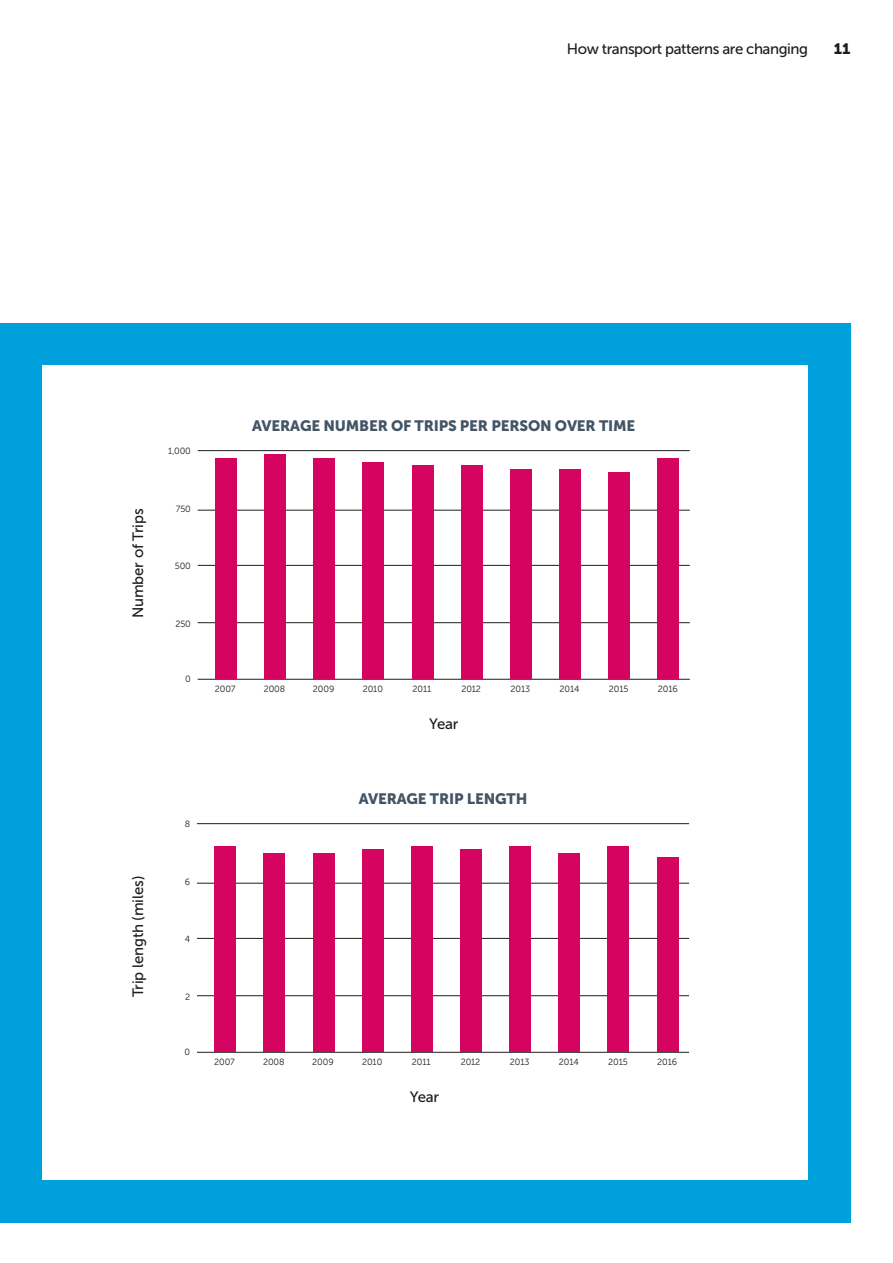
<style>
.page{position:relative;width:893px;height:1263px;background:#fff}
.page>*{position:absolute;margin:0;border:0;box-sizing:border-box;transform-origin:0 0}
.t1{font:15px "Museo Sans 900";letter-spacing:-.01em;color:#435465}
.t2{font:15px "Museo Sans 500";letter-spacing:-.03em;color:#1d1d1b}
.t3{font:15px "Museo Sans 500";letter-spacing:-.01em;color:#1d1d1b}
.t4{font:15px "Museo Sans 900";color:#1d1d1b}
.t5{font:9px "Museo Sans 300";letter-spacing:-.01em;color:#1d1d1b}
</style>
<div class="page">
<div style="left:0;top:323px;width:850px;height:899px;background:#00a0dd"></div>
<div style="left:43px;top:366px;width:765px;height:814px;background:#fff"></div>
<hr style="left:198px;top:450px;width:492px;height:1px;background:#1d1d1b">
<hr style="left:198px;top:510px;width:492px;height:1px;background:#1d1d1b">
<hr style="left:198px;top:565px;width:492px;height:1px;background:#1d1d1b">
<hr style="left:198px;top:622px;width:492px;height:1px;background:#1d1d1b">
<hr style="left:198px;top:679px;width:492px;height:1px;background:#1d1d1b">
<div style="left:215px;top:458px;width:22px;height:220px;background:#d40460"></div>
<div style="left:265px;top:454px;width:21px;height:224px;background:#d40460"></div>
<div style="left:314px;top:458px;width:21px;height:220px;background:#d40460"></div>
<div style="left:363px;top:462px;width:21px;height:216px;background:#d40460"></div>
<div style="left:412px;top:465px;width:21px;height:213px;background:#d40460"></div>
<div style="left:461px;top:465px;width:21px;height:213px;background:#d40460"></div>
<div style="left:510px;top:469px;width:21px;height:209px;background:#d40460"></div>
<div style="left:559px;top:469px;width:22px;height:209px;background:#d40460"></div>
<div style="left:608px;top:472px;width:22px;height:206px;background:#d40460"></div>
<div style="left:658px;top:458px;width:21px;height:220px;background:#d40460"></div>
<hr style="left:197px;top:823px;width:492px;height:1px;background:#1d1d1b">
<hr style="left:197px;top:883px;width:492px;height:1px;background:#1d1d1b">
<hr style="left:197px;top:938px;width:492px;height:1px;background:#1d1d1b">
<hr style="left:197px;top:995px;width:492px;height:1px;background:#1d1d1b">
<hr style="left:197px;top:1052px;width:492px;height:1px;background:#1d1d1b">
<div style="left:215px;top:846px;width:21px;height:205px;background:#d40460"></div>
<div style="left:264px;top:853px;width:21px;height:198px;background:#d40460"></div>
<div style="left:313px;top:853px;width:21px;height:198px;background:#d40460"></div>
<div style="left:362px;top:849px;width:21px;height:202px;background:#d40460"></div>
<div style="left:411px;top:846px;width:21px;height:205px;background:#d40460"></div>
<div style="left:460px;top:849px;width:22px;height:202px;background:#d40460"></div>
<div style="left:510px;top:846px;width:21px;height:205px;background:#d40460"></div>
<div style="left:559px;top:853px;width:21px;height:198px;background:#d40460"></div>
<div style="left:608px;top:846px;width:21px;height:205px;background:#d40460"></div>
<div style="left:657px;top:857px;width:21px;height:194px;background:#d40460"></div>
<p class="t2" style="left:567px;top:40px;width:243px">How transport patterns are changing</p>
<p class="t4" style="left:834px;top:40px;width:18px">11</p>
<p class="t3" style="left:130px;top:618px;width:111px;rotate:-90deg">Number of Trips</p>
<p class="t5" style="left:168px;top:446px;width:24px">1,000</p>
<p class="t5" style="left:176px;top:504px;width:17px">750</p>
<p class="t5" style="left:175px;top:561px;width:18px">500</p>
<p class="t5" style="left:175px;top:618px;width:17px">250</p>
<p class="t5" style="left:185px;top:674px;width:7px">0</p>
<p class="t1" style="left:252px;top:417px;width:385px">AVERAGE NUMBER OF TRIPS PER PERSON OVER TIME</p>
<p class="t5" style="left:215px;top:684px;width:22px">2007</p>
<p class="t5" style="left:264px;top:684px;width:23px">2008</p>
<p class="t5" style="left:313px;top:684px;width:23px">2009</p>
<p class="t5" style="left:363px;top:684px;width:22px">2010</p>
<p class="t5" style="left:413px;top:684px;width:20px">2011</p>
<p class="t5" style="left:461px;top:684px;width:21px">2012</p>
<p class="t5" style="left:511px;top:684px;width:21px">2013</p>
<p class="t5" style="left:560px;top:684px;width:21px">2014</p>
<p class="t5" style="left:609px;top:684px;width:21px">2015</p>
<p class="t5" style="left:658px;top:684px;width:21px">2016</p>
<p class="t2" style="left:429px;top:715px;width:31px">Year</p>
<p class="t3" style="left:130px;top:997px;width:123px;rotate:-90deg">Trip length (miles)</p>
<p class="t5" style="left:185px;top:819px;width:7px">8</p>
<p class="t5" style="left:185px;top:877px;width:7px">6</p>
<p class="t5" style="left:185px;top:934px;width:7px">4</p>
<p class="t5" style="left:185px;top:991px;width:7px">2</p>
<p class="t5" style="left:185px;top:1047px;width:7px">0</p>
<p class="t5" style="left:214px;top:1057px;width:22px">2007</p>
<p class="t1" style="left:359px;top:790px;width:170px">AVERAGE TRIP LENGTH</p>
<p class="t5" style="left:263px;top:1057px;width:23px">2008</p>
<p class="t5" style="left:312px;top:1057px;width:23px">2009</p>
<p class="t5" style="left:362px;top:1057px;width:22px">2010</p>
<p class="t5" style="left:412px;top:1057px;width:20px">2011</p>
<p class="t5" style="left:461px;top:1057px;width:21px">2012</p>
<p class="t5" style="left:510px;top:1057px;width:21px">2013</p>
<p class="t5" style="left:559px;top:1057px;width:21px">2014</p>
<p class="t5" style="left:608px;top:1057px;width:21px">2015</p>
<p class="t5" style="left:657px;top:1057px;width:21px">2016</p>
<p class="t2" style="left:410px;top:1088px;width:31px">Year</p>
</div>
